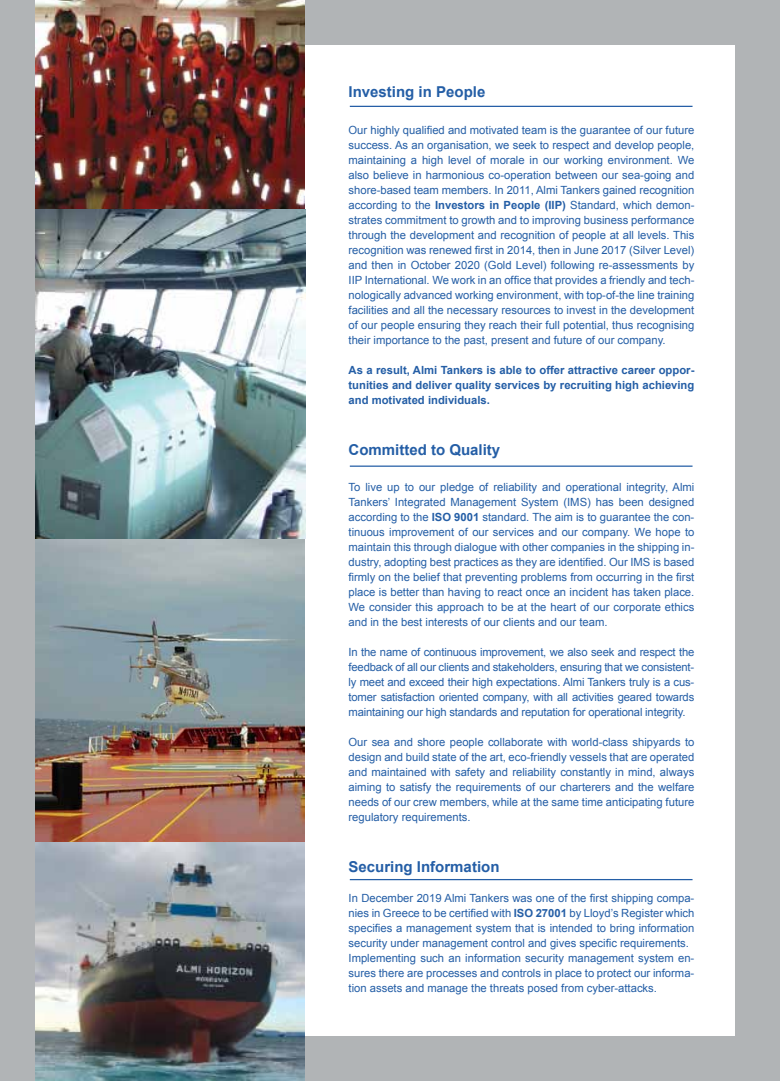
<style>
.page{position:relative;width:780px;height:1081px;background:#b1b4b6}
.page>*{position:absolute;margin:0;border:0;box-sizing:border-box;transform-origin:0 0}
.t1{font:700 15px "Arial";color:#245ea6}
.t2{font:11.25px/15px "Arial";color:#245ea6;text-align:justify}
.t3{font:700 11.25px/15px "Arial";color:#245ea6;text-align:justify}
.s1{font-weight:700}
</style>
<div class="page">
<div style="left:45px;top:45px;width:690px;height:991px;background:#fff"></div>
<hr style="left:350px;top:106px;width:342px;height:1px;background:#245ea6">
<hr style="left:350px;top:465px;width:342px;height:2px;background:#245ea6">
<hr style="left:350px;top:879px;width:342px;height:1px;background:#245ea6">
<img style="left:35px;top:0;width:270px;height:1081px">
<h1 class="t1" style="left:348px;top:82px;width:138px">Investing in People</h1>
<p class="t2" style="left:348px;top:122px;width:347px">Our highly qualified and motivated team is the guarantee of our future success. As an organisation, we seek to respect and develop people, maintaining a high level of morale in our working environment. We also believe in harmonious co-operation between our sea-going and shore-based team members. In 2011, Almi Tankers gained recognition according to the <span class="s1">Investors in People (IIP)</span> Standard, which demon&shy;strates commitment to growth and to improving business performance through the development and recognition of people at all levels. This recognition was renewed first in 2014, then in June 2017 (Silver Level) and then in October 2020 (Gold Level) following re-assessments by IIP International. We work in an office that provides a friendly and tech&shy;nologically advanced working environment, with top-of-the line training facilities and all the necessary resources to invest in the development of our people ensuring they reach their full potential, thus recognising their importance to the past, present and future of our company.</p>
<p class="t3" style="left:348px;top:362px;width:347px">As a result, Almi Tankers is able to offer attractive career oppor&shy;tunities and deliver quality services by recruiting high achieving and motivated individuals.</p>
<h1 class="t1" style="left:348px;top:439px;width:153px">Committed to Quality</h1>
<p class="t2" style="left:348px;top:480px;width:347px">To live up to our pledge of reliability and operational integrity, Almi Tankers’ Integrated Management System (IMS) has been designed according to the <span class="s1">ISO 9001</span> standard. The aim is to guarantee the con&shy;tinuous improvement of our services and our company. We hope to maintain this through dialogue with other companies in the shipping in&shy;dustry, adopting best practices as they are identified. Our IMS is based firmly on the belief that preventing problems from occurring in the first place is better than having to react once an incident has taken place.<br>We consider this approach to be at the heart of our corporate ethics and in the best interests of our clients and our team.</p>
<p class="t2" style="left:348px;top:645px;width:347px">In the name of continuous improvement, we also seek and respect the feedback of all our clients and stakeholders, ensuring that we consistent&shy;ly meet and exceed their high expectations. Almi Tankers truly is a cus&shy;tomer satisfaction oriented company, with all activities geared towards maintaining our high standards and reputation for operational integrity.</p>
<p class="t2" style="left:348px;top:735px;width:347px">Our sea and shore people collaborate with world-class shipyards to design and build state of the art, eco-friendly vessels that are operated and maintained with safety and reliability constantly in mind, always aiming to satisfy the requirements of our charterers and the welfare needs of our crew members, while at the same time anticipating future regulatory requirements.</p>
<h1 class="t1" style="left:348px;top:857px;width:152px">Securing Information</h1>
<p class="t2" style="left:348px;top:891px;width:347px;text-align:left">In December 2019 Almi Tankers was one of the first shipping compa&shy;nies in Greece to be certified with <span class="s1">ISO 27001</span> by Lloyd’s Register which specifies a management system that is intended to bring information security under management control and gives specific requirements.<br>Implementing such an information security management system en&shy;sures there are processes and controls in place to protect our informa&shy;tion assets and manage the threats posed from cyber-attacks.</p>
</div>
